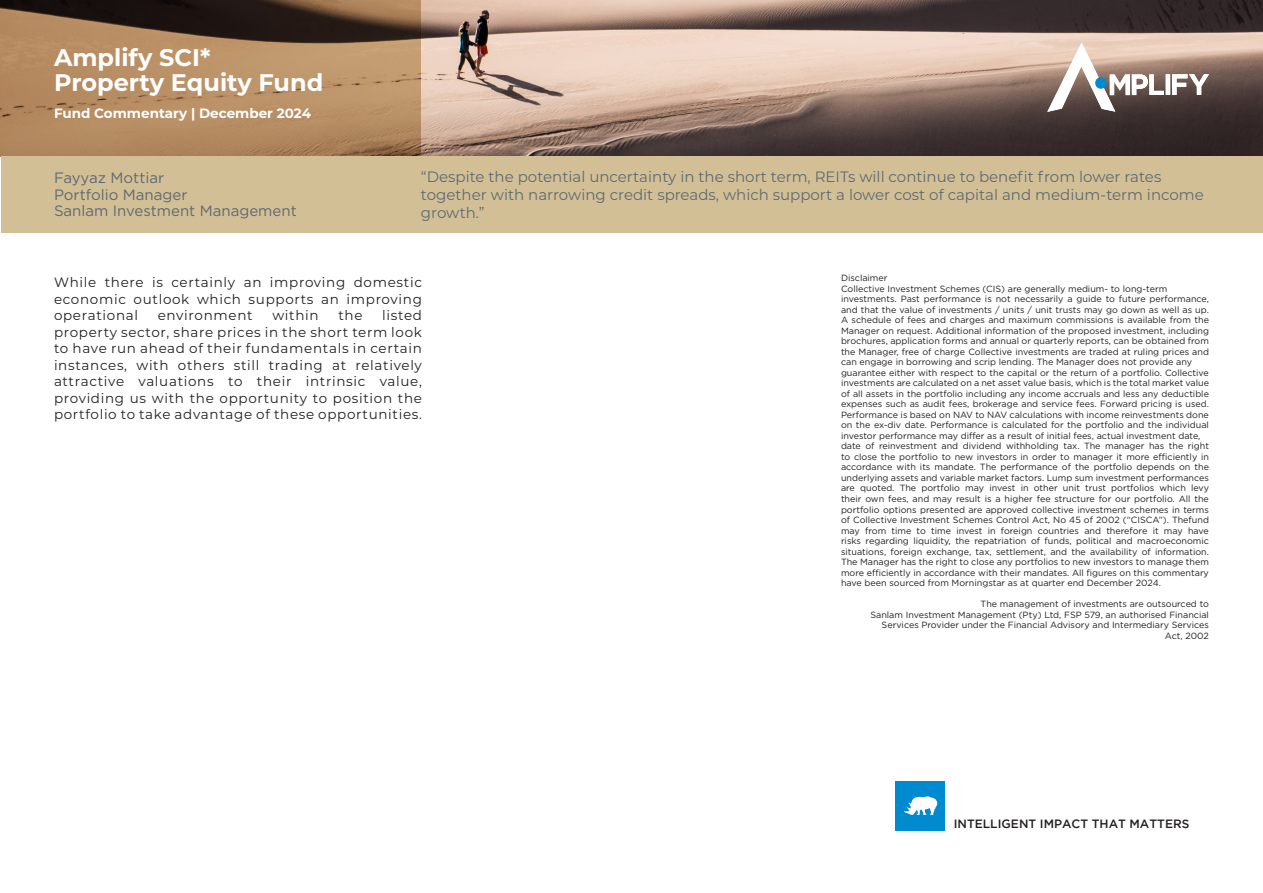
<style>
.page{position:relative;width:1263px;height:893px;background:#fff}
.page>*{position:absolute;margin:0;border:0;box-sizing:border-box;transform-origin:0 0}
.t1{font:700 24px "Montserrat";color:#fff}
.t2{font:21px "Gotham";color:#5e6a71}
.t3{font:15px/18px "Montserrat";color:#5e6a71}
.t4{font:15px/16.5px "Gotham";color:#5e6a71}
.t5{font:13.5px/16.5px "Montserrat";letter-spacing:.05em;color:#231f20;text-align:justify}
.t6{font:700 13.5px "Montserrat";color:#fff}
.t7{font:500 12px "Gotham";color:#231f20}
.t8{font:9px/10.5px "Gotham";color:#231f20;text-align:justify}
</style>
<div class="page">
<img style="left:421px;top:0;width:842px;height:156px">
<div style="left:896px;top:781px;width:49px;height:49px;background:#008ad0"></div>
<svg style="left:903px;top:796px;width:34px;height:19px"></svg>
<svg style="left:0;top:0;width:421px;height:156px;background:#9c7855"></svg>
<div style="left:1px;top:156px;width:1261px;height:77px;background:#d3bf96"></div>
<svg style="left:1047px;top:43px;width:117px;height:69px"></svg>
<hr style="left:1166px;top:74px;width:4px;height:21px;background:#fff">
<svg style="left:1172px;top:74px;width:37px;height:21px"></svg>
<p class="t1" style="left:54px;top:40px;width:158px">Amplify SCI*</p>
<p class="t1" style="left:54px;top:65px;width:271px">Property Equity Fund</p>
<p class="t6" style="left:54px;top:103px;width:258px">Fund Commentary | December 2024</p>
<p class="t4" style="left:54px;top:169px;width:244px">Fayyaz Mottiar<br>Portfolio Manager<br>Sanlam Investment Management</p>
<p class="t4" style="left:54px;top:172px;width:59px">Erik Nel</p>
<p class="t4" style="left:54px;top:188px;width:183px">Chief Investment Officer</p>
<p class="t4" style="left:54px;top:205px;width:128px">Terebinth Capital</p>
<p class="t3" style="left:421px;top:167px;width:784px">“Despite the potential uncertainty in the short term, REITs will continue to benefit from lower rates together with narrowing credit spreads, which support a lower cost of capital and medium-term income growth.”</p>
<p class="t2" style="left:425px;top:182px;width:696px">“The overarching topic in 2022 so far - inflation and the monetary.”</p>
<p class="t5" style="left:54px;top:274px;width:369px">While there is certainly an improving domestic economic outlook which supports an improving operational</p>
<p class="t5" style="left:54px;top:307px;width:369px;text-indent:328px">listed property sector, share prices in the short term look to have run ahead of their fundamentals in certain instances, with others still trading at relatively attractive valuations to their intrinsic value, providing us with the opportunity to position the portfolio to take advantage of these opportunities.</p>
<p class="t5" style="left:158px;top:307px;width:96px">environment</p>
<p class="t5" style="left:272px;top:307px;width:48px">within</p>
<p class="t5" style="left:338px;top:307px;width:26px">the</p>
<p class="t8" style="left:841px;top:273px;width:48px">Disclaimer</p>
<p class="t8" style="left:841px;top:283px;width:328px">Collective Investment Schemes (CIS) are generally medium- to long-term</p>
<p class="t8" style="left:841px;top:294px;width:369px">investments. Past performance is not necessarily a guide to future performance, and that the value of investments / units / unit trusts may go down as well as up.<br>A schedule of fees and charges and maximum commissions is available from the Manager on request. Additional information of the proposed investment, including brochures, application forms and annual or quarterly reports, can be obtained from the Manager, free of charge Collective investments are traded at ruling prices and can engage in borrowing and scrip lending. The Manager does not provide any</p>
<p class="t8" style="left:841px;top:367px;width:369px">guarantee either with respect to the capital or the return of a portfolio. Collective investments are calculated on a net asset value basis, which is the total market value of all assets in the portfolio including any income accruals and less any deductible expenses such as audit fees, brokerage and service fees. Forward pricing is used.<br>Performance is based on NAV to NAV calculations with income reinvestments done on the ex-div date. Performance is calculated for the portfolio and the individual investor performance may differ as a result of initial fees, actual investment date,</p>
<p class="t8" style="left:841px;top:441px;width:369px">date of reinvestment and dividend withholding tax. The manager has the right to close the portfolio to new investors in order to manager it more efficiently in accordance with its mandate. The performance of the portfolio depends on the underlying assets and variable market factors. Lump sum investment performances are quoted. The portfolio may invest in other unit trust portfolios which levy their own fees, and may result is a higher fee structure for our portfolio. All the portfolio options presented are approved collective investment schemes in terms of Collective Investment Schemes Control Act, No 45 of 2002 (“CISCA”). Thefund may from time to time invest in foreign countries and therefore it may have risks regarding liquidity, the repatriation of funds, political and macroeconomic situations, foreign exchange, tax, settlement, and the availability of information.<br>The Manager has the right to close any portfolios to new investors to manage them</p>
<p class="t8" style="left:841px;top:567px;width:369px">more efficiently in accordance with their mandates. All figures on this commentary have been sourced from Morningstar as at quarter end December 2024.</p>
<p class="t8" style="left:981px;top:598px;width:230px">The management of investments are outsourced to</p>
<p class="t8" style="left:870px;top:609px;width:340px">Sanlam Investment Management (Pty) Ltd, FSP 579, an authorised Financial</p>
<p class="t8" style="left:882px;top:619px;width:329px">Services Provider under the Financial Advisory and Intermediary Services</p>
<p class="t8" style="left:1165px;top:630px;width:46px">Act, 2002</p>
<p class="t7" style="left:954px;top:817px;width:237px">INTELLIGENT IMPACT THAT MATTERS</p>
</div>
